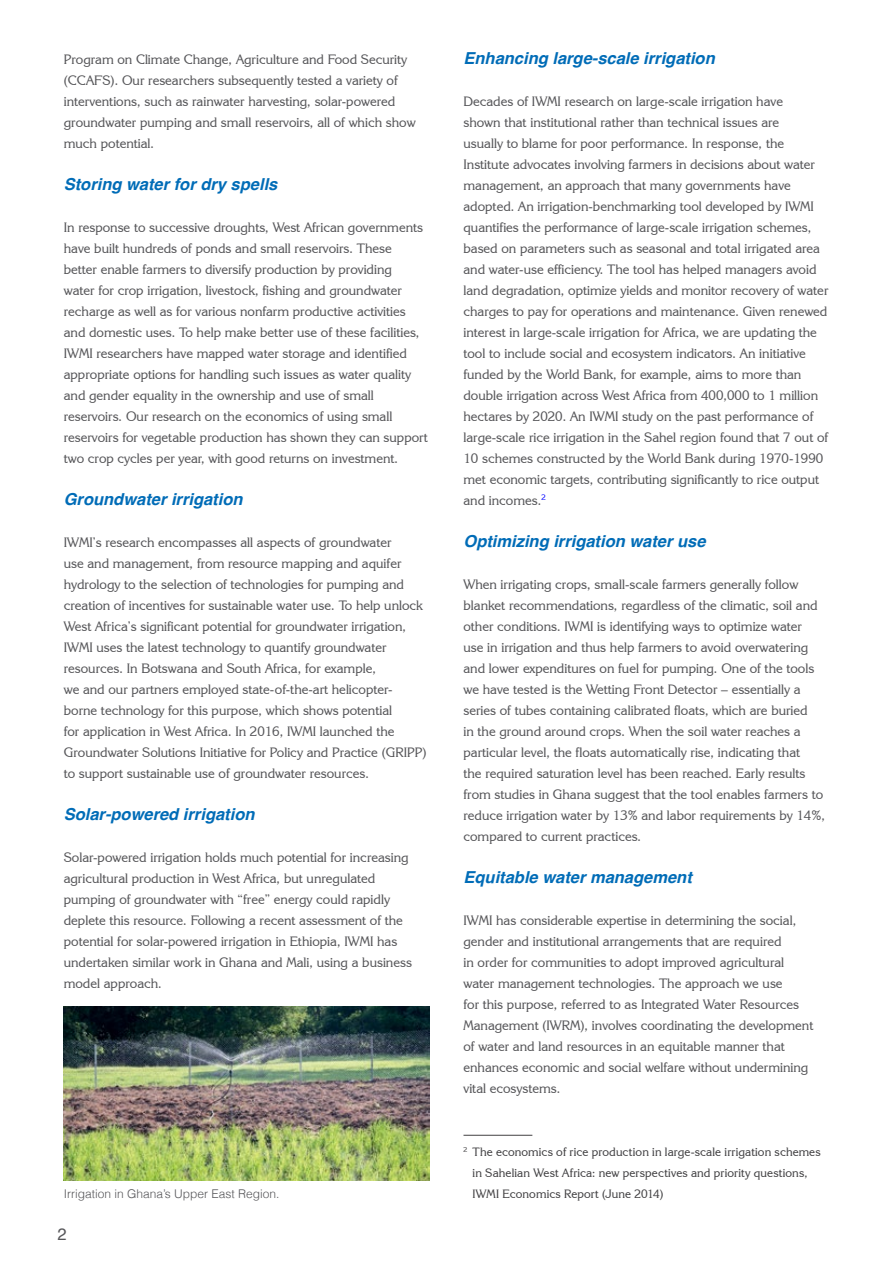
<style>
.page{position:relative;width:893px;height:1263px;background:#fff}
.page>*{position:absolute;margin:0;border:0;box-sizing:border-box;transform-origin:0 0}
.t1{font:italic 700 16.5px "Helvetica";color:#006cb7}
.t2{font:16.5px "Helvetica";color:#565659}
.t3{font:13.5px/21px "Korinna IT Cby BT";color:#565659}
.t4{font:12px/21px "Korinna IT Cby BT";letter-spacing:.01em;color:#414042;text-align:center}
.t5{font:300 12px "Helvetica";color:#565659}
</style>
<div class="page">
<hr style="left:463px;top:1135px;width:69px;height:1px;background:#414042">
<img style="left:64px;top:1007px;width:365px;height:173px">
<p class="t3" style="left:64px;top:48px;width:353px">Program on Climate Change, Agriculture and Food Security (CCAFS). Our researchers subsequently tested a variety of interventions, such as rainwater harvesting, solar-powered groundwater pumping and small reservoirs, all of which show much potential.</p>
<p class="t1" style="left:64px;top:170px;width:215px">Storing water for dry spells</p>
<p class="t3" style="left:64px;top:216px;width:365px">In response to successive droughts, West African governments have built hundreds of ponds and small reservoirs. These better enable farmers to diversify production by providing<br>water for crop irrigation, livestock, fishing and groundwater recharge as well as for various nonfarm productive activities and domestic uses. To help make better use of these facilities, IWMI researchers have mapped water storage and identified appropriate options for handling such issues as water quality and gender equality in the ownership and use of small reservoirs. Our research on the economics of using small reservoirs for vegetable production has shown they can support two crop cycles per year, with good returns on investment.</p>
<p class="t1" style="left:64px;top:485px;width:180px">Groundwater irrigation</p>
<p class="t3" style="left:64px;top:531px;width:364px">IWMI’s research encompasses all aspects of groundwater<br>use and management, from resource mapping and aquifer hydrology to the selection of technologies for pumping and creation of incentives for sustainable water use. To help unlock West Africa’s significant potential for groundwater irrigation, IWMI uses the latest technology to quantify groundwater resources. In Botswana and South Africa, for example,<br>we and our partners employed state-of-the-art helicopter&shy;borne technology for this purpose, which shows potential<br>for application in West Africa. In 2016, IWMI launched the Groundwater Solutions Initiative for Policy and Practice (GRIPP) to support sustainable use of groundwater resources.</p>
<p class="t1" style="left:64px;top:800px;width:192px">Solar-powered irrigation</p>
<p class="t3" style="left:64px;top:846px;width:350px">Solar-powered irrigation holds much potential for increasing agricultural production in West Africa, but unregulated pumping of groundwater with “free” energy could rapidly deplete this resource. Following a recent assessment of the potential for solar-powered irrigation in Ethiopia, IWMI has undertaken similar work in Ghana and Mali, using a business model approach.</p>
<p class="t1" style="left:463px;top:44px;width:253px">Enhancing large-scale irrigation</p>
<p class="t3" style="left:463px;top:90px;width:366px">Decades of IWMI research on large-scale irrigation have<br>shown that institutional rather than technical issues are<br>usually to blame for poor performance. In response, the Institute advocates involving farmers in decisions about water management, an approach that many governments have adopted. An irrigation-benchmarking tool developed by IWMI quantifies the performance of large-scale irrigation schemes, based on parameters such as seasonal and total irrigated area and water-use efficiency. The tool has helped managers avoid land degradation, optimize yields and monitor recovery of water charges to pay for operations and maintenance. Given renewed interest in large-scale irrigation for Africa, we are updating the tool to include social and ecosystem indicators. An initiative funded by the World Bank, for example, aims to more than double irrigation across West Africa from 400,000 to 1 million hectares by 2020. An IWMI study on the past performance of large-scale rice irrigation in the Sahel region found that 7 out of 10 schemes constructed by the World Bank during 1970-1990 met economic targets, contributing significantly to rice output and incomes.<sup>2</sup></p>
<p class="t1" style="left:463px;top:527px;width:244px">Optimizing irrigation water use</p>
<p class="t3" style="left:463px;top:573px;width:363px">When irrigating crops, small-scale farmers generally follow blanket recommendations, regardless of the climatic, soil and other conditions. IWMI is identifying ways to optimize water use in irrigation and thus help farmers to avoid overwatering and lower expenditures on fuel for pumping. One of the tools we have tested is the Wetting Front Detector – essentially a series of tubes containing calibrated floats, which are buried<br>in the ground around crops. When the soil water reaches a particular level, the floats automatically rise, indicating that<br>the required saturation level has been reached. Early results from studies in Ghana suggest that the tool enables farmers to reduce irrigation water by 13% and labor requirements by 14%, compared to current practices.</p>
<p class="t1" style="left:463px;top:863px;width:230px">Equitable water management</p>
<p class="t3" style="left:463px;top:909px;width:351px">IWMI has considerable expertise in determining the social, gender and institutional arrangements that are required<br>in order for communities to adopt improved agricultural water management technologies. The approach we use<br>for this purpose, referred to as Integrated Water Resources Management (IWRM), involves coordinating the development of water and land resources in an equitable manner that enhances economic and social welfare without undermining vital ecosystems.</p>
<p class="t4" style="left:463px;top:1141px;width:359px"><sup>2</sup> The economics of rice production in large-scale irrigation schemes in Sahelian West Africa: new perspectives and priority questions,</p>
<p class="t5" style="left:64px;top:1184px;width:217px">Irrigation in Ghana’s Upper East Region.</p>
<p class="t4" style="left:472px;top:1183px;width:192px">IWMI Economics Report (June 2014)</p>
<p class="t2" style="left:57px;top:1221px;width:11px">2</p>
</div>
